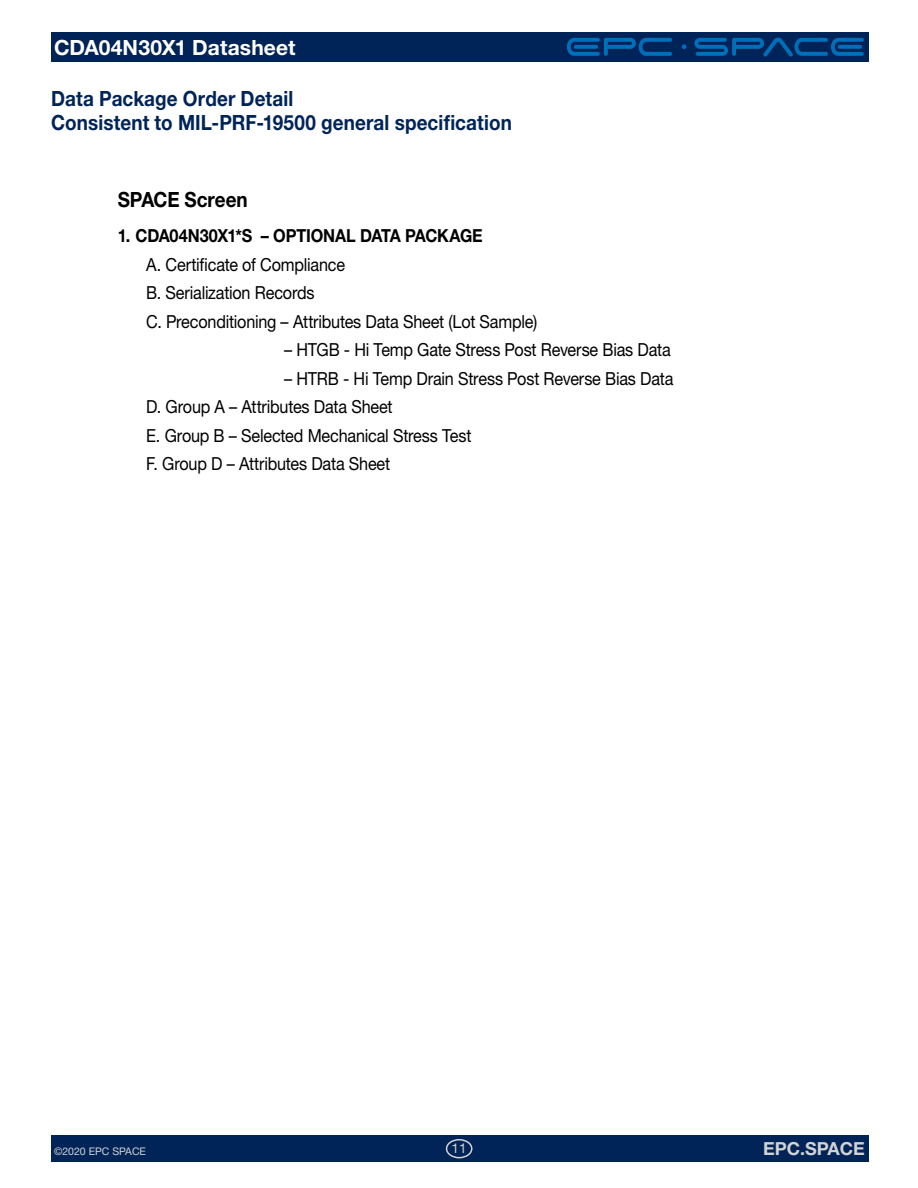
<style>
.page{position:relative;width:918px;height:1188px;background:#fff}
.page>*{position:absolute;margin:0;border:0;box-sizing:border-box;transform-origin:0 0}
.t1{font:700 21px/24px "Helvetica Neue LT Std";letter-spacing:.005em;color:#002458;scale:.9 1}
.t2{font:700 21px "Helvetica Neue LT Std";letter-spacing:.005em;color:#fff}
.t3{font:700 21px "Helvetica Neue LT Std";letter-spacing:-.005em;color:#000;scale:.9 1}
.t4{font:18px/28.5px "Helvetica Neue LT Std";letter-spacing:-.015em;color:#000;scale:.9 1}
.t5{font:700 18px "Helvetica Neue LT Std";letter-spacing:-.01em;color:#000;scale:.9 1}
.t6{font:700 18px "Helvetica Neue LT Std";color:#d1d3d4}
.t7{font:13.5px "Helvetica Neue LT Std";color:#d1d3d4}
.t8{font:10.5px "Helvetica Neue LT Std";color:#d1d3d4}
</style>
<div class="page">
<div style="left:51px;top:1135px;width:817px;height:27px;background:#002458"></div>
<div style="left:51px;top:32px;width:817px;height:30px;background:#002458"></div>
<div style="left:446px;top:1139px;width:27px;height:19px;border:2px solid #d1d3d4;border-radius:50%"></div>
<svg style="left:567px;top:38px;width:105px;height:18px"></svg>
<svg style="left:695px;top:38px;width:169px;height:18px"></svg>
<svg style="left:682px;top:44px;width:5px;height:5px"></svg>
<p class="t2" style="left:54px;top:34px;width:243px">CDA04N30X1 Datasheet</p>
<p class="t1" style="left:51px;top:86px;width:513px">Data Package Order Detail<br>Consistent to MIL-PRF-19500 general specification</p>
<p class="t3" style="left:118px;top:187px;width:146px">SPACE Screen</p>
<p class="t5" style="left:118px;top:225px;width:407px">1. CDA04N30X1*S – OPTIONAL DATA PACKAGE</p>
<p class="t4" style="left:146px;top:250px;width:436px">A. Certificate of Compliance<br>B. Serialization Records<br>C. Preconditioning – Attributes Data Sheet (Lot Sample)</p>
<p class="t4" style="left:284px;top:336px;width:431px">– HTGB - Hi Temp Gate Stress Post Reverse Bias Data</p>
<p class="t4" style="left:146px;top:364px;width:587px;text-indent:138px">– HTRB - Hi Temp Drain Stress Post Reverse Bias Data D. Group A – Attributes Data Sheet<br>E. Group B – Selected Mechanical Stress Test<br>F. Group D – Attributes Data Sheet</p>
<p class="t8" style="left:54px;top:1145px;width:94px">©2020 EPC SPACE</p>
<p class="t7" style="left:451px;top:1141px;width:17px">11</p>
<p class="t6" style="left:763px;top:1138px;width:103px">EPC.SPACE</p>
</div>
